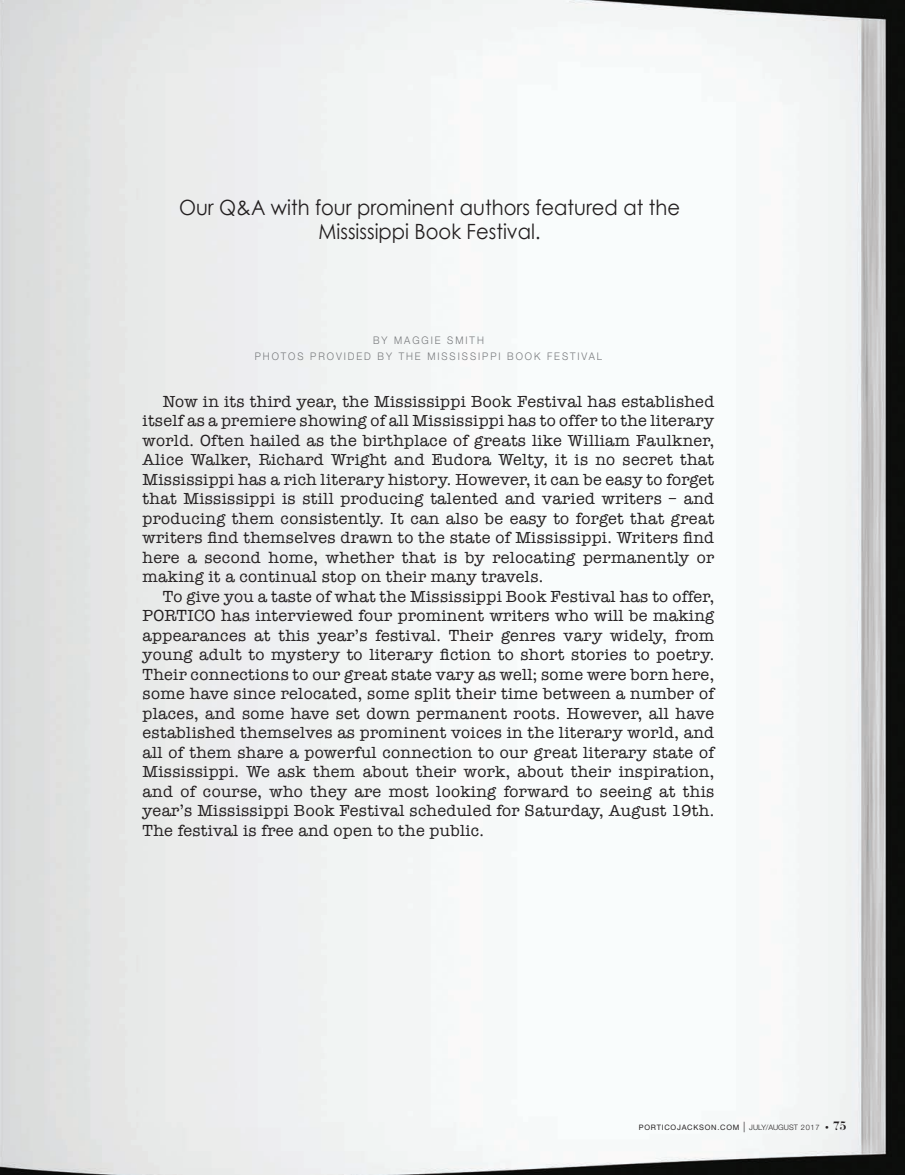
<style>
.page{position:relative;width:905px;height:1175px;background:#fff}
.page>*{position:absolute;margin:0;border:0;box-sizing:border-box;transform-origin:0 0}
.t1{font:21px "Century Gothic";color:#231f20;scale:.93 1}
.body{font:16.5px/19.5px "American Typewriter";letter-spacing:.02em;color:#231f20;text-align:justify}
.t2{font:300 10.5px "Helvetica Neue LT Std";letter-spacing:.2em;color:#76787b;scale:.93 1}
.t3{font:7.5px "Helvetica Neue LT Std";letter-spacing:.1em;color:#231f20}
.s1{font-weight:300;font-size:10.5px}
.s2{font-weight:300}
.s3{font-family:"Bauer Bodoni Std";font-weight:700;font-size:12px}
</style>
<div class="page">
<img style="left:0;top:0;width:904px;height:1174px">
<p class="t1" style="left:179px;top:192px;width:540px">Our Q&amp;A with four prominent authors featured at the</p>
<p class="t1" style="left:318px;top:216px;width:240px">Mississippi Book Festival.</p>
<p class="t2" style="left:373px;top:334px;width:121px">BY MAGGIE SMITH</p>
<p class="t2" style="left:255px;top:350px;width:375px">PHOTOS PROVIDED BY THE MISSISSIPPI BOOK FESTIVAL</p>
<p class="body" style="left:143px;top:391px;width:573px;text-indent:20px">Now in its third year, the Mississippi Book Festival has established itself as a premiere showing of all Mississippi has to offer to the literary world. Often hailed as the birthplace of greats like William Faulkner, Alice Walker, Richard Wright and Eudora Welty, it is no secret that Mississippi has a rich literary history. However, it can be easy to forget that Mississippi is still producing talented and varied writers – and producing them consistently. It can also be easy to forget that great writers find themselves drawn to the state of Mississippi. Writers find here a second home, whether that is by relocating permanently or making it a continual stop on their many travels.</p>
<p class="body" style="left:143px;top:586px;width:573px;text-indent:20px">To give you a taste of what the Mississippi Book Festival has to offer, PORTICO has interviewed four prominent writers who will be making appearances at this year’s festival. Their genres vary widely, from young adult to mystery to literary fiction to short stories to poetry.<br>Their connections to our great state vary as well; some were born here, some have since relocated, some split their time between a number of places, and some have set down permanent roots. However, all have established themselves as prominent voices in the literary world, and all of them share a powerful connection to our great literary state of Mississippi. We ask them about their work, about their inspiration, and of course, who they are most looking forward to seeing at this year’s Mississippi Book Festival scheduled for Saturday, August 19th.<br>The festival is free and open to the public.</p>
<p class="t3" style="left:639px;top:1122px;width:209px">PORTICOJACKSON.COM <span class="s1">|</span> <span class="s2">JULY/AUGUST 2017 •</span> <span class="s3">75</span></p>
</div>
